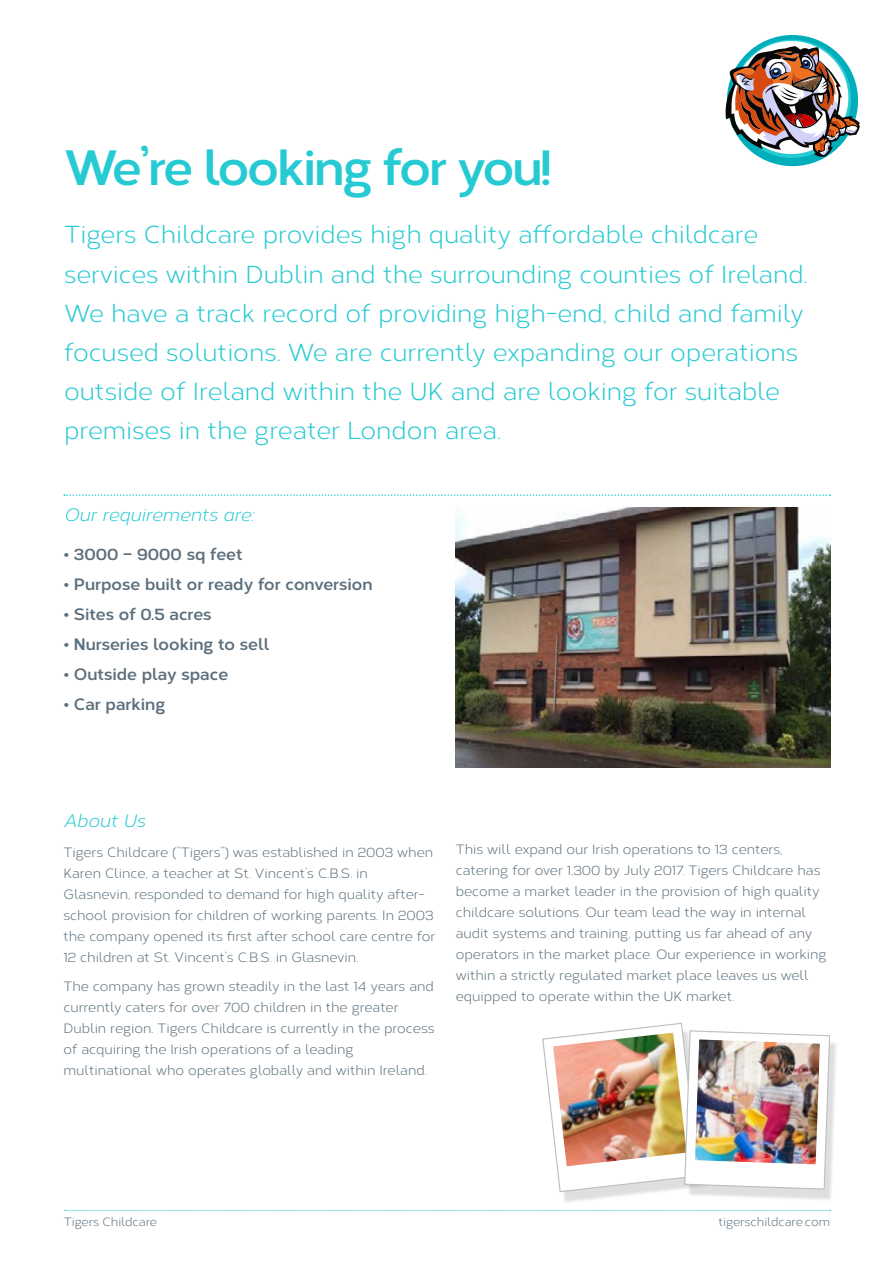
<style>
.page{position:relative;width:893px;height:1263px;background:#fff}
.page>*{position:absolute;margin:0;border:0;box-sizing:border-box;transform-origin:0 0}
.t1{font:700 49.5px "Corbert";letter-spacing:-.04em;color:#26cad3}
.t2{font:24.6px/39.2px "Corbert";color:#26cad3}
.t3{font:italic 18px "Corbert";color:#26cad3}
.t4{font:700 16.5px "Corbert";color:#5c6f7c}
.t5{font:13.5px/21px "Corbert";color:#5c6f7c}
.t6{font:12px "Corbert";color:#5c6f7c}
</style>
<div class="page">
<div style="left:727px;top:35px;width:131px;height:131px;background:#00adbb;border-radius:50%"></div>
<img style="left:725px;top:41px;width:135px;height:116px">
<img style="left:456px;top:508px;width:374px;height:259px">
<svg style="left:64px;top:494px;width:766px;height:2px"></svg>
<svg style="left:65px;top:1210px;width:766px;height:1px"></svg>
<div style="left:545px;top:1029px;width:162px;height:175px;background:#000;opacity:.13"></div>
<div style="left:687px;top:1036px;width:151px;height:166px;background:#000;opacity:.13"></div>
<img style="left:542px;top:1022px;width:289px;height:171px">
<img style="left:695px;top:1039px;width:125px;height:125px">
<h1 class="t1" style="left:64px;top:129px;width:488px">We’re looking for you!</h1>
<p class="t2" style="left:64px;top:214px;width:745px">Tigers Childcare provides high quality affordable childcare services within Dublin and the surrounding counties of Ireland.<br>We have a track record of providing high-end, child and family focused solutions. We are currently expanding our operations outside of Ireland within the UK and are looking for suitable premises in the greater London area.</p>
<h3 class="t3" style="left:64px;top:502px;width:191px">Our requirements are:</h3>
<p class="t4" style="left:64px;top:541px;width:180px">• 3000 – 9000 sq feet</p>
<p class="t4" style="left:64px;top:571px;width:310px">• Purpose built or ready for conversion</p>
<p class="t4" style="left:64px;top:601px;width:149px">• Sites of 0.5 acres</p>
<p class="t4" style="left:64px;top:631px;width:207px">• Nurseries looking to sell</p>
<p class="t4" style="left:64px;top:661px;width:166px">• Outside play space</p>
<p class="t4" style="left:64px;top:691px;width:103px">• Car parking</p>
<h3 class="t3" style="left:63px;top:808px;width:83px">About Us</h3>
<p class="t5" style="left:63px;top:841px;width:373px">Tigers Childcare (“Tigers”) was established in 2003 when Karen Clince, a teacher at St. Vincent’s C.B.S. in Glasnevin, responded to demand for high quality after&shy;school provision for children of working parents. In 2003 the company opened its first after school care centre for 12 children at St. Vincent’s C.B.S. in Glasnevin.</p>
<p class="t5" style="left:63px;top:975px;width:373px">The company has grown steadily in the last 14 years and currently caters for over 700 children in the greater Dublin region. Tigers Childcare is currently in the process of acquiring the Irish operations of a leading multinational who operates globally and within Ireland.</p>
<p class="t5" style="left:456px;top:838px;width:372px">This will expand our Irish operations to 13 centers, catering for over 1,300 by July 2017. Tigers Childcare has become a market leader in the provision of high quality childcare solutions. Our team lead the way in internal audit systems and training, putting us far ahead of any operators in the market place. Our experience in working within a strictly regulated market place leaves us well equipped to operate within the UK market.</p>
<p class="t6" style="left:64px;top:1214px;width:95px">Tigers Childcare</p>
<p class="t6" style="left:718px;top:1214px;width:113px">tigerschildcare.com</p>
</div>
